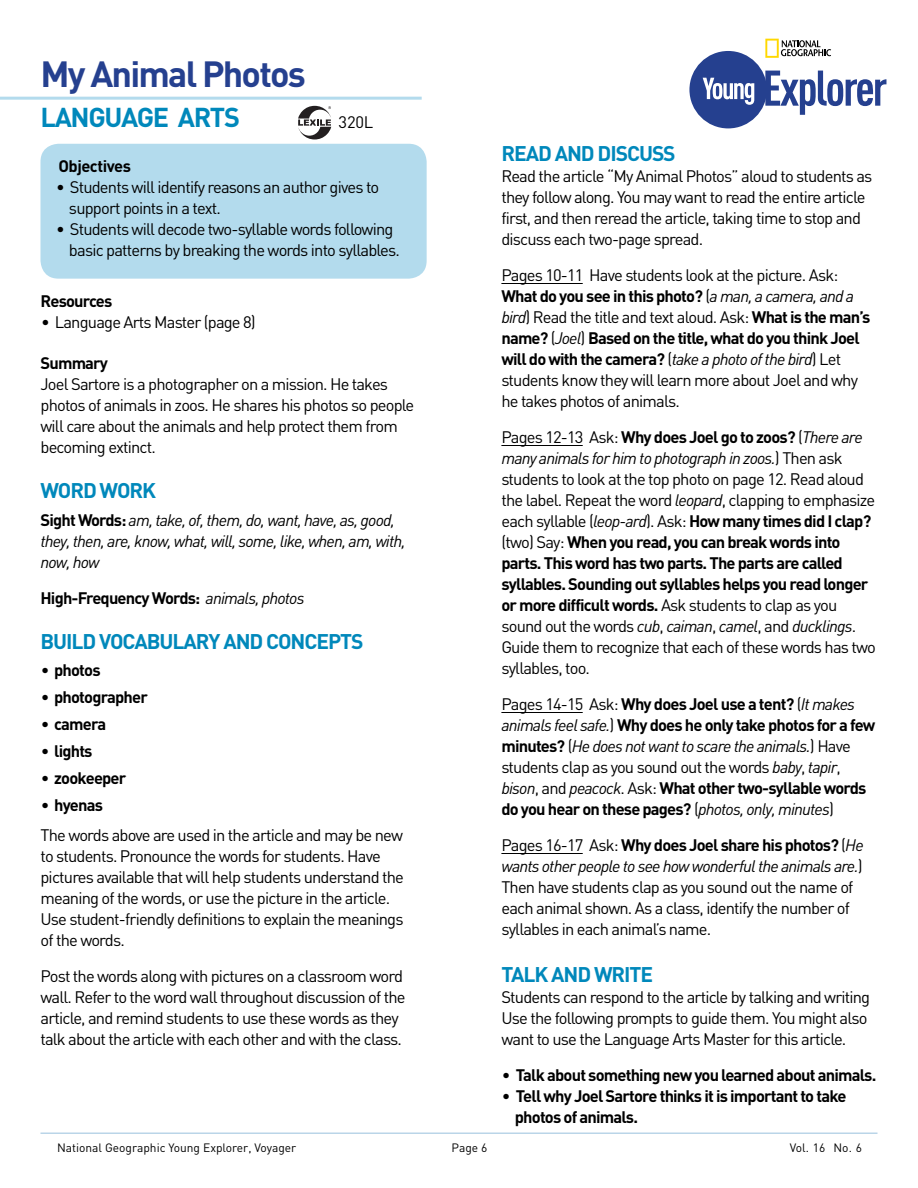
<style>
.page{position:relative;width:918px;height:1188px;background:#fff}
.page>*{position:absolute;margin:0;border:0;box-sizing:border-box;transform-origin:0 0}
.t1{font:700 36px "DIN";letter-spacing:-.05em;color:#25408f}
.t2{font:700 27px "DIN";letter-spacing:-.05em;color:#08b}
.t3{font:700 21px "DIN";letter-spacing:-.05em;color:#08b}
.t4{font:16.5px/21px "DIN";letter-spacing:-.05em;color:#000}
.t5{font:700 16.5px/21px "DIN";letter-spacing:-.05em;color:#000}
.t6{font:italic 16.5px/21px "DIN";letter-spacing:-.05em;color:#000}
.t7{font:700 16.5px "DIN";letter-spacing:-.03em;color:#000}
.t8{font:12px "DIN";color:#000}
.s1{font-weight:700;font-style:normal}
.s2{font-weight:400;font-style:italic}
.s3{font-weight:700}
.s4{font-style:italic}
.s5{font-weight:400}
</style>
<div class="page">
<hr style="left:40px;top:1132px;width:838px;height:2px;background:#bad5e8">
<svg style="left:689px;top:39px;width:197px;height:89px"></svg>
<hr style="left:501px;top:283px;width:82px;height:1px;background:#000">
<hr style="left:501px;top:445px;width:82px;height:1px;background:#000">
<hr style="left:501px;top:712px;width:82px;height:1px;background:#000">
<hr style="left:501px;top:853px;width:82px;height:1px;background:#000">
<div style="left:40px;top:144px;width:387px;height:135px;background:#b3dbed;border-radius:18px"></div>
<hr style="left:0;top:97px;width:422px;height:3px;background:#b3dbed">
<svg style="left:298px;top:106px;width:33px;height:33px"></svg>
<h1 class="t1" style="left:40px;top:50px;width:267px">My Animal Photos</h1>
<h2 class="t2" style="left:40px;top:100px;width:201px">LANGUAGE ARTS</h2>
<p class="t4" style="left:339px;top:111px;width:36px">320L</p>
<p class="t7" style="left:58px;top:156px;width:74px">Objectives</p>
<p class="t4" style="left:69px;top:177px;width:312px;text-indent:-13px">• Students will identify reasons an author gives to support points in a text.</p>
<p class="t4" style="left:69px;top:219px;width:332px;text-indent:-13px">• Students will decode two-syllable words following basic patterns by breaking the words into syllables.</p>
<p class="t5" style="left:40px;top:290px;width:73px">Resources</p>
<p class="t4" style="left:41px;top:312px;width:216px">• Language Arts Master (page 8)</p>
<p class="t5" style="left:40px;top:352px;width:69px">Summary</p>
<p class="t4" style="left:40px;top:373px;width:375px">Joel Sartore is a photographer on a mission. He takes photos of animals in zoos. He shares his photos so people will care about the animals and help protect them from becoming extinct.</p>
<p class="t3" style="left:40px;top:476px;width:117px">WORD WORK</p>
<p class="t6" style="left:40px;top:509px;width:367px"><span class="s1">Sight Words:</span> am, take, of, them, do, want, have, as, good, they, then, are, know, what, will, some, like, when, am, with, now, how</p>
<p class="t5" style="left:40px;top:587px;width:266px">High-Frequency Words: <span class="s2">animals, photos</span></p>
<p class="t3" style="left:40px;top:627px;width:325px">BUILD VOCABULARY AND CONCEPTS</p>
<p class="t5" style="left:41px;top:659px;width:61px">• photos</p>
<p class="t5" style="left:41px;top:686px;width:108px">• photographer</p>
<p class="t5" style="left:41px;top:713px;width:67px">• camera</p>
<p class="t5" style="left:41px;top:740px;width:53px">• lights</p>
<p class="t5" style="left:41px;top:767px;width:87px">• zookeeper</p>
<p class="t5" style="left:41px;top:794px;width:63px">• hyenas</p>
<p class="t4" style="left:40px;top:824px;width:365px">The words above are used in the article and may be new to students. Pronounce the words for students. Have pictures available that will help students understand the meaning of the words, or use the picture in the article.<br>Use student-friendly definitions to explain the meanings of the words.</p>
<p class="t4" style="left:40px;top:965px;width:367px">Post the words along with pictures on a classroom word wall. Refer to the word wall throughout discussion of the article, and remind students to use these words as they talk about the article with each other and with the class.</p>
<p class="t3" style="left:501px;top:140px;width:176px">READ AND DISCUSS</p>
<p class="t4" style="left:501px;top:165px;width:373px">Read the article “My Animal Photos” aloud to students as they follow along. You may want to read the entire article first, and then reread the article, taking time to stop and discuss each two-page spread.</p>
<p class="t4" style="left:501px;top:264px;width:370px">Pages 10-11 Have students look at the picture. Ask:<br><span class="s3">What do you see in this photo?</span> (<span class="s4">a man, a camera, and a bird</span>) Read the title and text aloud. Ask: <span class="s3">What is the man’s name?</span> (<span class="s4">Joel</span>) <span class="s3">Based on the title, what do you think Joel will do with the camera?</span> (<span class="s4">take a photo of the bird</span>) Let students know they will learn more about Joel and why he takes photos of animals.</p>
<p class="t4" style="left:501px;top:426px;width:376px">Pages 12-13 Ask: <span class="s3">Why does Joel go to zoos?</span> (<span class="s4">There are many animals for him to photograph in zoos.</span>) Then ask students to look at the top photo on page 12. Read aloud the label. Repeat the word <span class="s4">leopard</span>, clapping to emphasize each syllable (<span class="s4">leop-ard</span>). Ask: <span class="s3">How many times did I clap? </span>(two) Say: <span class="s3">When you read, you can break words into parts. This word has two parts. The parts are called syllables. Sounding out syllables helps you read longer or more difficult words.</span> Ask students to clap as you sound out the words <span class="s4">cub</span>, <span class="s4">caiman</span>, <span class="s4">camel</span>, and <span class="s4">ducklings</span>.<br>Guide them to recognize that each of these words has two syllables, too.</p>
<p class="t5" style="left:501px;top:693px;width:375px"><span class="s5">Pages 14-15 Ask:</span> Why does Joel use a tent? <span class="s5">(</span><span class="s2">It makes animals feel safe.</span><span class="s5">)</span> Why does he only take photos for a few minutes? <span class="s5">(</span><span class="s2">He does not want to scare the animals.</span><span class="s5">) Have students clap as you sound out the words</span> <span class="s2">baby</span><span class="s5">,</span> <span class="s2">tapir</span><span class="s5">, </span><span class="s2">bison</span><span class="s5">, and</span> <span class="s2">peacock</span><span class="s5">. Ask:</span> What other two-syllable words do you hear on these pages? <span class="s5">(</span><span class="s2">photos, only, minutes</span><span class="s5">)</span></p>
<p class="t4" style="left:501px;top:835px;width:364px">Pages 16-17 Ask: <span class="s3">Why does Joel share his photos?</span> (<span class="s4">He wants other people to see how wonderful the animals are.</span>)<br>Then have students clap as you sound out the name of each animal shown. As a class, identify the number of syllables in each animal’s name.</p>
<p class="t3" style="left:501px;top:960px;width:153px">TALK AND WRITE</p>
<p class="t4" style="left:501px;top:986px;width:370px">Students can respond to the article by talking and writing<br>Use the following prompts to guide them. You might also want to use the Language Arts Master for this article.</p>
<p class="t5" style="left:502px;top:1064px;width:376px"><span class="s5">•</span> Talk about something new you learned about animals.</p>
<p class="t5" style="left:515px;top:1085px;width:333px;text-indent:-13px"><span class="s5">•</span> Tell why Joel Sartore thinks it is important to take photos of animals.</p>
<p class="t8" style="left:57px;top:1140px;width:241px">National Geographic Young Explorer, Voyager</p>
<p class="t8" style="left:452px;top:1140px;width:37px">Page 6</p>
<p class="t8" style="left:790px;top:1140px;width:74px">Vol. 16 No. 6</p>
</div>
